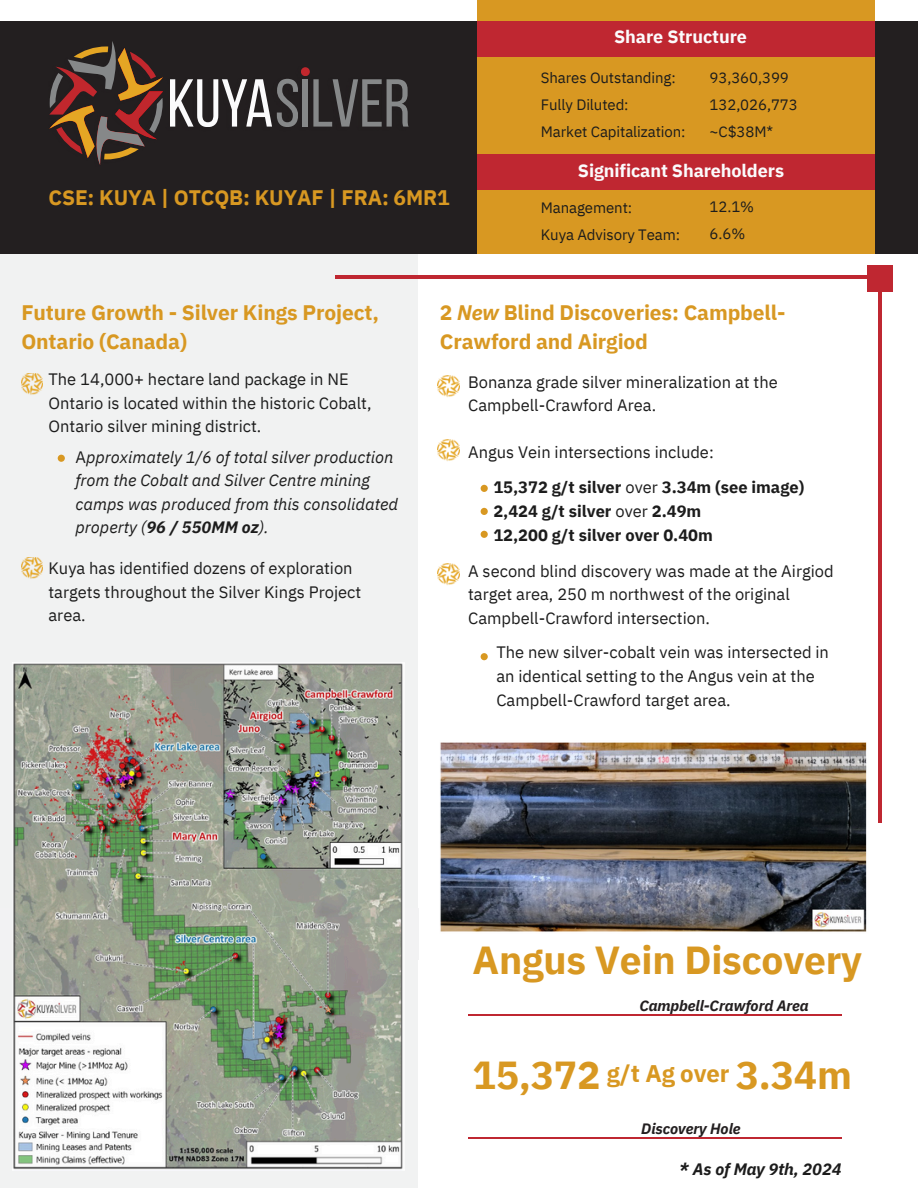
<style>
.page{position:relative;width:918px;height:1188px;background:#fff}
.page>*{position:absolute;margin:0;border:0;box-sizing:border-box;transform-origin:0 0}
.t1{font:700 39px "IBM Plex Sans";letter-spacing:-.005em;color:#d89822}
.t2{font:700 24px "IBM Plex Sans";letter-spacing:-.005em;color:#d89822}
.t3{font:700 21px/29.2px "IBM Plex Sans";letter-spacing:-.005em;color:#d89822}
.t4{font:700 18px "IBM Plex Sans";letter-spacing:-.005em;color:#fbfbfc}
.t5{font:16.5px/23.7px "IBM Plex Sans";color:#1c1c1c}
.t6{font:italic 16.5px/23.7px "IBM Plex Sans";color:#1c1c1c}
.t7{font:700 16.5px/23.7px "IBM Plex Sans";color:#1c1c1c}
.t8{font:italic 700 16.5px "IBM Plex Sans";letter-spacing:-.005em;color:#1c1c1c}
.t9{font:15px "IBM Plex Sans";letter-spacing:-.005em;color:#1c1c1c}
.t10{font:italic 700 15px "IBM Plex Sans";letter-spacing:-.005em;color:#231f20}
.s1{font-style:normal}
.s2{font-weight:700}
.s3{font-style:italic}
.s4{font-weight:400}
</style>
<div class="page">
<div style="left:0;top:243px;width:418px;height:945px;background:#f1f2f2"></div>
<hr style="left:878px;top:277px;width:3px;height:546px;background:#bf2731">
<hr style="left:336px;top:276px;width:545px;height:3px;background:#bf2731">
<div style="left:867px;top:266px;width:26px;height:25px;background:#bf2731"></div>
<div style="left:0;top:21px;width:918px;height:233px;background:#231f20"></div>
<div style="left:478px;top:0;width:397px;height:254px;background:#d89822"></div>
<svg style="left:49px;top:41px;width:114px;height:124px"></svg>
<svg style="left:170px;top:79px;width:128px;height:48px"></svg>
<div style="left:301px;top:67px;width:9px;height:9px;background:#c1272d;border-radius:50%"></div>
<div style="left:303px;top:79px;width:5px;height:48px;background:#868889"></div>
<svg style="left:313px;top:79px;width:96px;height:48px"></svg>
<div style="left:478px;top:21px;width:397px;height:36px;background:#bf2731"></div>
<div style="left:478px;top:154px;width:397px;height:36px;background:#bf2731"></div>
<img style="left:21px;top:373px;width:22px;height:22px">
<div style="left:58px;top:455px;width:7px;height:7px;background:#d89822;border-radius:50%"></div>
<hr style="left:468px;top:1014px;width:374px;height:1px;background:#bf2731">
<hr style="left:468px;top:1137px;width:374px;height:1px;background:#bf2731">
<img style="left:21px;top:557px;width:22px;height:22px">
<img style="left:438px;top:376px;width:21px;height:21px">
<div style="left:481px;top:485px;width:7px;height:7px;background:#d89822;border-radius:50%"></div>
<img style="left:438px;top:440px;width:21px;height:21px">
<img style="left:438px;top:564px;width:21px;height:21px">
<div style="left:481px;top:508px;width:7px;height:7px;background:#d89822;border-radius:50%"></div>
<img style="left:440px;top:742px;width:427px;height:190px">
<div style="left:481px;top:531px;width:7px;height:7px;background:#d89822;border-radius:50%"></div>
<div style="left:481px;top:653px;width:7px;height:7px;background:#d89822;border-radius:50%"></div>
<img style="left:13px;top:662px;width:391px;height:508px">
<h6 class="t4" style="left:614px;top:25px;width:134px">Share Structure</h6>
<p class="t9" style="left:541px;top:68px;width:136px">Shares Outstanding:</p>
<h6 class="t9" style="left:541px;top:95px;width:89px">Fully Diluted:</h6>
<p class="t9" style="left:541px;top:122px;width:146px">Market Capitalization:</p>
<p class="t9" style="left:710px;top:67px;width:81px">93,360,399</p>
<h1 class="t9" style="left:710px;top:94px;width:90px">132,026,773</h1>
<h1 class="t9" style="left:710px;top:121px;width:65px">~C$38M*</h1>
<p class="t3" style="left:49px;top:182px;width:403px">CSE: KUYA | OTCQB: KUYAF | FRA: 6MR1</p>
<p class="t4" style="left:578px;top:159px;width:208px">Significant Shareholders</p>
<p class="t9" style="left:541px;top:197px;width:93px">Management:</p>
<h6 class="t9" style="left:541px;top:224px;width:141px">Kuya Advisory Team:</h6>
<p class="t9" style="left:710px;top:197px;width:46px">12.1%</p>
<h1 class="t9" style="left:710px;top:224px;width:37px">6.6%</h1>
<h6 class="t3" style="left:21px;top:298px;width:359px">Future Growth - Silver Kings Project,<br>Ontario (Canada)</h6>
<h3 class="t5" style="left:49px;top:367px;width:324px">The 14,000+ hectare land package in NE<br>Ontario is located within the historic Cobalt,<br>Ontario silver mining district.</h3>
<h6 class="t6" style="left:75px;top:445px;width:324px"><span class="s1">A</span>pproximately 1/6 of total silver production from the Cobalt and Silver Centre mining camps was produced from this consolidated property (<span class="s2">96 / 550MM oz</span>).</h6>
<h5 class="t5" style="left:49px;top:556px;width:314px">Kuya has identified dozens of exploration targets throughout the Silver Kings Project area.</h5>
<h6 class="t3" style="left:440px;top:298px;width:347px">2 <span class="s3">New</span> Blind Discoveries: Campbell-<br>Crawford and Airgiod</h6>
<p class="t5" style="left:468px;top:370px;width:311px">Bonanza grade silver mineralization at the<br>Campbell-Crawford Area.</p>
<p class="t5" style="left:468px;top:440px;width:247px">Angus Vein intersections include:</p>
<h6 class="t7" style="left:493px;top:475px;width:312px">15,372 g/t silver <span class="s4">over</span> 3.34m (see image)<br>2,424 g/t silver <span class="s4">over</span> 2.49m<br>12,200 g/t silver over 0.40m</h6>
<p class="t5" style="left:468px;top:559px;width:367px">A second blind discovery was made at the Airgiod target area, 250 m northwest of the original<br>Campbell-Crawford intersection.</p>
<h2 class="t5" style="left:496px;top:640px;width:334px">The new silver-cobalt vein was intersected in an identical setting to the Angus vein at the<br>Campbell-Crawford target area.</h2>
<p class="t1" style="left:473px;top:934px;width:391px">Angus Vein Discovery</p>
<p class="t10" style="left:639px;top:995px;width:171px">Campbell-Crawford Area</p>
<p class="t1" style="left:473px;top:1049px;width:129px">15,372</p>
<p class="t2" style="left:607px;top:1057px;width:124px">g/t Ag over</p>
<h4 class="t1" style="left:736px;top:1049px;width:118px">3.34m</h4>
<h6 class="t10" style="left:641px;top:1119px;width:101px">Discovery Hole</h6>
<h4 class="t8" style="left:679px;top:1158px;width:164px">* As of May 9th, 2024</h4>
</div>
